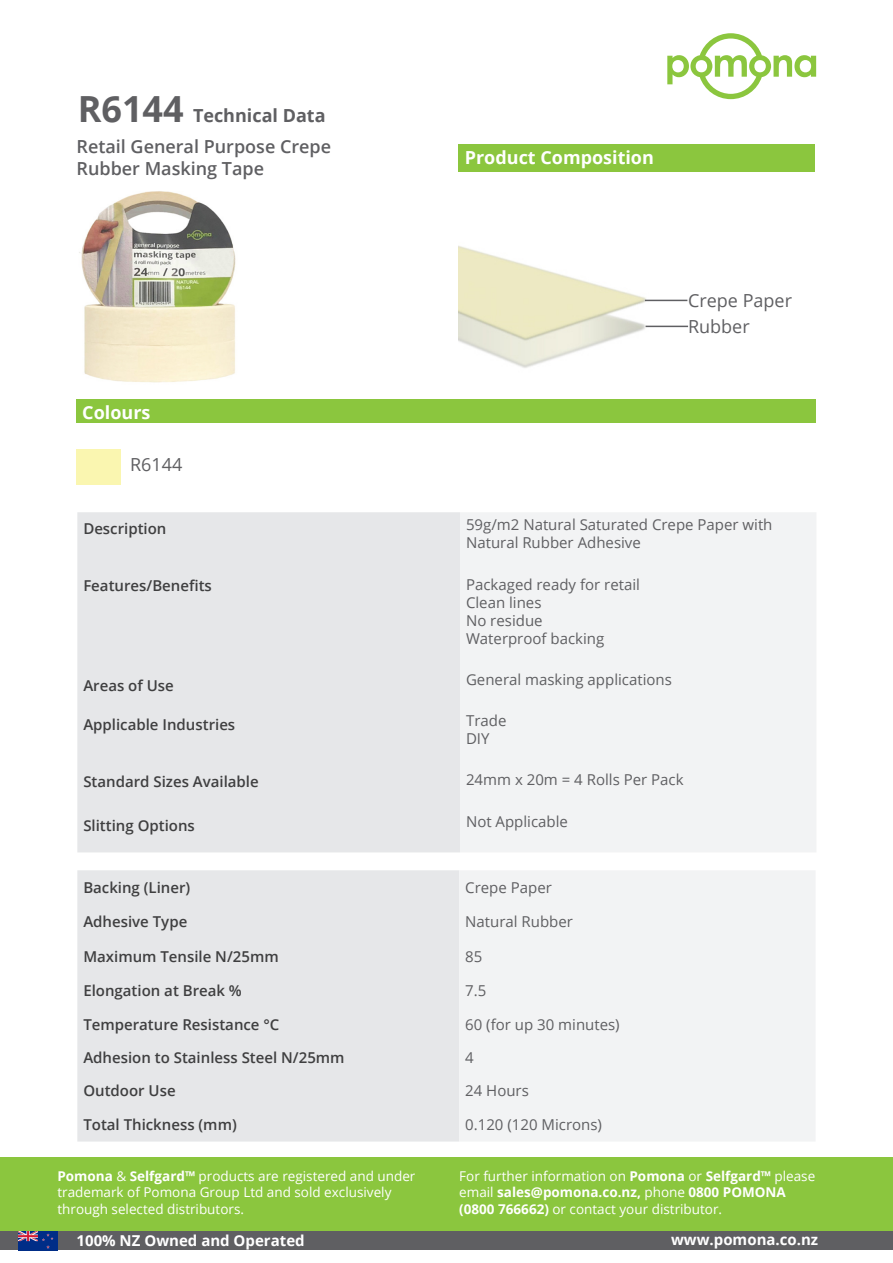
<style>
.page{position:relative;width:893px;height:1263px;background:#fff}
.page>*{position:absolute;margin:0;border:0;box-sizing:border-box;transform-origin:0 0}
.t1{font:600 18px "Open Sans";color:#5f5f62}
.t2{font:700 18px "Open Sans";color:#fff}
.t3{font:18px "Open Sans";color:#5f5f62}
.t4{font:700 18px "Open Sans";color:#5f5f62}
.t5{font:15px/18px "Open Sans";color:#5f5f62}
.t6{font:600 15px "Open Sans";color:#3f3f40}
.t7{font:700 15px "Open Sans";color:#fff}
.t8{font:13.5px/16.2px "Open Sans";color:#fff}
.t9{font:700 13.5px/16.2px "Open Sans";color:#fff}
.s1{font-size:36px}
.s2{font-weight:700}
.s3{font-weight:400}
</style>
<div class="page">
<div style="left:0;top:1158px;width:893px;height:74px;background:#8bc63e"></div>
<div style="left:77px;top:512px;width:383px;height:340px;background:#e6e7e9"></div>
<div style="left:460px;top:513px;width:356px;height:339px;background:#f2f3f4"></div>
<img style="left:458px;top:245px;width:193px;height:123px">
<div style="left:458px;top:144px;width:357px;height:27px;background:#8bc63e"></div>
<img style="left:79px;top:191px;width:157px;height:192px">
<div style="left:76px;top:399px;width:740px;height:23px;background:#8bc63e"></div>
<div style="left:76px;top:449px;width:45px;height:36px;background:#faf6b0"></div>
<hr style="left:645px;top:300px;width:42px;height:1px;background:#5f5f62">
<hr style="left:646px;top:326px;width:42px;height:1px;background:#5f5f62">
<div style="left:0;top:1232px;width:893px;height:18px;background:#5f5f62"></div>
<img style="left:18px;top:1232px;width:39px;height:18px">
<div style="left:77px;top:870px;width:382px;height:271px;background:#e6e7e9"></div>
<div style="left:459px;top:871px;width:356px;height:270px;background:#f2f3f4"></div>
<svg style="left:667px;top:33px;width:149px;height:66px"></svg>
<p class="t4" style="left:78px;top:103px;width:249px"><span class="s1">R6144</span> Technical Data</p>
<p class="t1" style="left:77px;top:134px;width:256px">Retail General Purpose Crepe</p>
<p class="t1" style="left:77px;top:156px;width:189px">Rubber Masking Tape</p>
<p class="t2" style="left:82px;top:400px;width:70px">Colours</p>
<p class="t3" style="left:130px;top:452px;width:54px">R6144</p>
<p class="t2" style="left:465px;top:144px;width:191px">Product Composition</p>
<p class="t3" style="left:688px;top:288px;width:105px">Crepe Paper</p>
<p class="t3" style="left:688px;top:314px;width:63px">Rubber</p>
<p class="t6" style="left:83px;top:518px;width:85px">Description</p>
<p class="t5" style="left:466px;top:515px;width:308px">59g/m2 Natural Saturated Crepe Paper with<br>Natural Rubber Adhesive</p>
<p class="t6" style="left:83px;top:575px;width:130px">Features/Benefits</p>
<p class="t5" style="left:466px;top:575px;width:175px">Packaged ready for retail</p>
<p class="t5" style="left:466px;top:593px;width:77px">Clean lines</p>
<p class="t5" style="left:466px;top:611px;width:78px">No residue</p>
<p class="t5" style="left:466px;top:629px;width:140px">Waterproof backing</p>
<p class="t6" style="left:83px;top:675px;width:92px">Areas of Use</p>
<p class="t5" style="left:466px;top:670px;width:207px">General masking applications</p>
<p class="t6" style="left:83px;top:714px;width:153px">Applicable Industries</p>
<p class="t5" style="left:466px;top:711px;width:42px">Trade</p>
<p class="t5" style="left:466px;top:729px;width:25px">DIY</p>
<p class="t6" style="left:83px;top:771px;width:177px">Standard Sizes Available</p>
<p class="t5" style="left:466px;top:770px;width:219px">24mm x 20m = 4 Rolls Per Pack</p>
<p class="t6" style="left:83px;top:815px;width:113px">Slitting Options</p>
<p class="t5" style="left:466px;top:812px;width:103px">Not Applicable</p>
<p class="t6" style="left:83px;top:877px;width:109px">Backing (Liner)</p>
<p class="t5" style="left:465px;top:878px;width:88px">Crepe Paper</p>
<p class="t6" style="left:83px;top:911px;width:105px">Adhesive Type</p>
<p class="t5" style="left:465px;top:912px;width:109px">Natural Rubber</p>
<p class="t6" style="left:83px;top:946px;width:197px">Maximum Tensile N/25mm</p>
<p class="t5" style="left:465px;top:947px;width:19px">85</p>
<p class="t6" style="left:83px;top:980px;width:160px">Elongation at Break %</p>
<p class="t5" style="left:465px;top:981px;width:23px">7.5</p>
<p class="t6" style="left:83px;top:1015px;width:198px">Temperature Resistance °C</p>
<p class="t5" style="left:465px;top:1015px;width:156px">60 (for up 30 minutes)</p>
<p class="t6" style="left:83px;top:1047px;width:263px">Adhesion to Stainless Steel N/25mm</p>
<p class="t5" style="left:465px;top:1048px;width:10px">4</p>
<p class="t6" style="left:83px;top:1080px;width:94px">Outdoor Use</p>
<p class="t5" style="left:465px;top:1081px;width:65px">24 Hours</p>
<p class="t6" style="left:83px;top:1114px;width:155px">Total Thickness (mm)</p>
<p class="t5" style="left:465px;top:1115px;width:138px">0.120 (120 Microns)</p>
<p class="t8" style="left:57px;top:1168px;width:359px"><span class="s2">Pomona</span> &amp; <span class="s2">Selfgard™</span> products are registered and under trademark of Pomona Group Ltd and sold exclusively through selected distributors.</p>
<p class="t9" style="left:459px;top:1168px;width:358px"><span class="s3">For further information on</span> Pomona <span class="s3">or</span> Selfgard™ <span class="s3">please email</span> sales@pomona.co.nz, <span class="s3">phone</span> 0800 POMONA</p>
<p class="t8" style="left:459px;top:1200px;width:264px"><span class="s2">(0800 766662)</span> or contact your distributor.</p>
<p class="t7" style="left:77px;top:1230px;width:230px">100% NZ Owned and Operated</p>
<p class="t7" style="left:671px;top:1229px;width:149px">www.pomona.co.nz</p>
</div>
